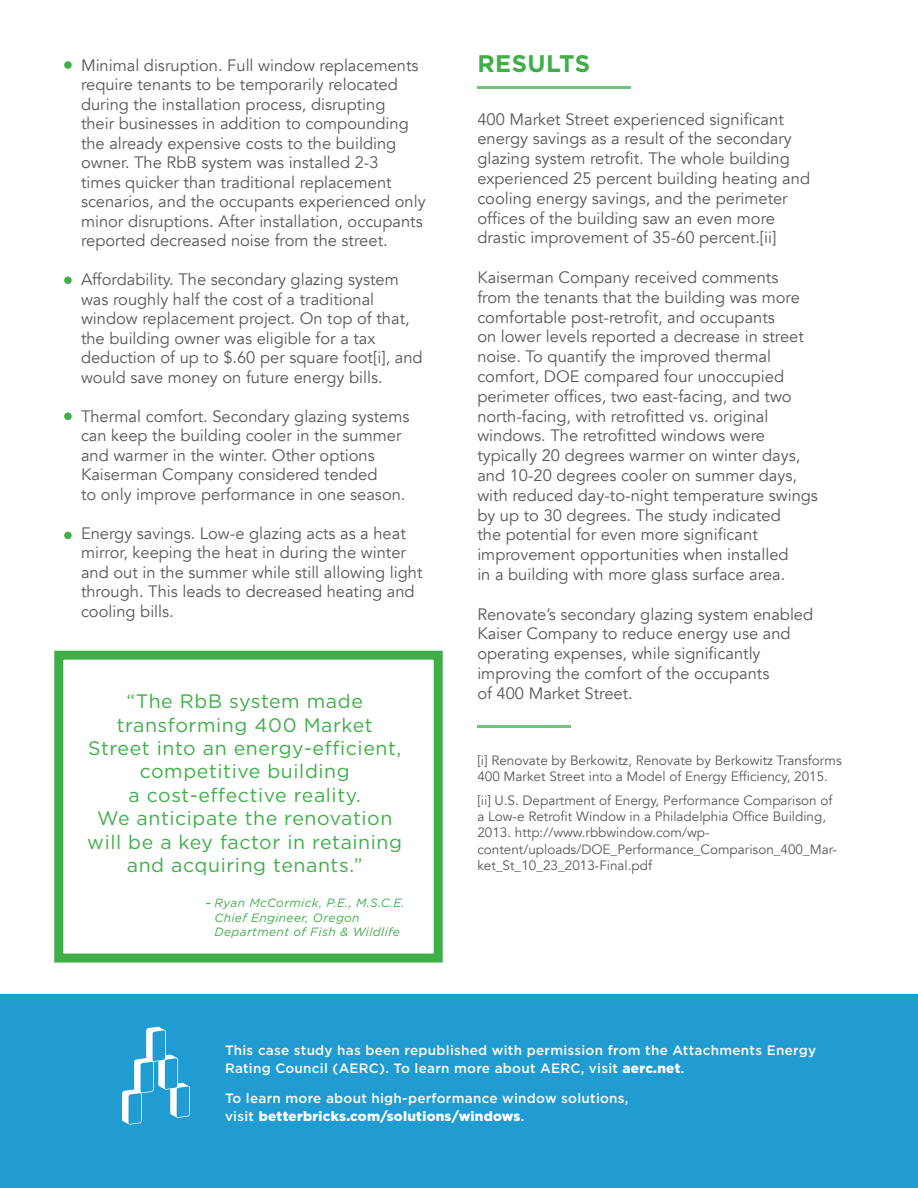
<style>
.page{position:relative;width:918px;height:1188px;background:#fff}
.page>*{position:absolute;margin:0;border:0;box-sizing:border-box;transform-origin:0 0}
.t1{font:700 24px "Gotham";letter-spacing:.02em;color:#40ae49}
.t2{font:19.5px/23.4px "Gotham";letter-spacing:.03em;color:#40ae49;text-align:center}
.t3{font:16.5px/19.8px "Avenir";color:#57585a}
.t4{font:italic 15px "Gotham";color:#40ae49}
.t5{font:13.5px/16.2px "Avenir";color:#57585a}
.t6{font:500 13.5px/18px "Gotham";letter-spacing:.02em;color:#fff}
.t7{font:900 13.5px "Gotham";letter-spacing:.02em;color:#fff}
.t8{font:italic 12px/14.4px "Gotham";letter-spacing:.03em;color:#40ae49}
.s1{font-weight:900}
.s2{font-weight:500}
</style>
<div class="page">
<hr style="left:477px;top:86px;width:154px;height:3px;background:#40ae49">
<hr style="left:477px;top:725px;width:94px;height:3px;background:#40ae49">
<div style="left:54px;top:651px;width:389px;height:312px;border:9px solid #40ae49"></div>
<div style="left:0;top:994px;width:918px;height:194px;background:#209cd3"></div>
<svg style="left:122px;top:1027px;width:68px;height:98px"></svg>
<div style="left:64px;top:61px;width:8px;height:8px;background:#40ae49;border-radius:50%"></div>
<div style="left:64px;top:276px;width:8px;height:8px;background:#40ae49;border-radius:50%"></div>
<div style="left:64px;top:413px;width:8px;height:7px;background:#40ae49;border-radius:50%"></div>
<div style="left:64px;top:532px;width:8px;height:7px;background:#40ae49;border-radius:50%"></div>
<p class="t3" style="left:81px;top:55px;width:346px">Minimal disruption. Full window replacements require tenants to be temporarily relocated during the installation process, disrupting<br>their businesses in addition to compounding the already expensive costs to the building owner. The RbB system was installed 2-3<br>times quicker than traditional replacement scenarios, and the occupants experienced only minor disruptions. After installation, occupants reported decreased noise from the street.</p>
<p class="t3" style="left:81px;top:270px;width:343px">Affordability. The secondary glazing system was roughly half the cost of a traditional window replacement project. On top of that, the building owner was eligible for a tax deduction of up to $.60 per square foot[i], and would save money on future energy bills.</p>
<p class="t3" style="left:81px;top:406px;width:330px">Thermal comfort. Secondary glazing systems can keep the building cooler in the summer and warmer in the winter. Other options Kaiserman Company considered tended</p>
<p class="t3" style="left:81px;top:484px;width:326px">to only improve performance in one season.</p>
<p class="t3" style="left:81px;top:523px;width:343px">Energy savings. Low-e glazing acts as a heat mirror, keeping the heat in during the winter and out in the summer while still allowing light through. This leads to decreased heating and cooling bills.</p>
<p class="t2" style="left:88px;top:689px;width:315px">“The RbB system made transforming 400 Market<br>Street into an energy-efficient, competitive building</p>
<p class="t2" style="left:128px;top:783px;width:234px">a cost-effective reality.</p>
<p class="t2" style="left:87px;top:806px;width:316px">We anticipate the renovation will be a key factor in retaining and acquiring tenants.”</p>
<p class="t8" style="left:214px;top:895px;width:192px">Ryan McCormick, P.E., M.S.C.E.</p>
<p class="t8" style="left:214px;top:910px;width:187px">Chief Engineer, Oregon<br>Department of Fish &amp; Wildlife</p>
<p class="t4" style="left:205px;top:893px;width:8px">-</p>
<p class="t1" style="left:477px;top:48px;width:114px">RESULTS</p>
<p class="t3" style="left:477px;top:109px;width:334px">400 Market Street experienced significant energy savings as a result of the secondary glazing system retrofit. The whole building experienced 25 percent building heating and cooling energy savings, and the perimeter offices of the building saw an even more drastic improvement of 35-60 percent.[ii]</p>
<p class="t3" style="left:477px;top:268px;width:324px">Kaiserman Company received comments from the tenants that the building was more comfortable post-retrofit, and occupants</p>
<p class="t3" style="left:477px;top:327px;width:342px">on lower levels reported a decrease in street noise. To quantify the improved thermal comfort, DOE compared four unoccupied perimeter offices, two east-facing, and two north-facing, with retrofitted vs. original windows. The retrofitted windows were typically 20 degrees warmer on winter days, and 10-20 degrees cooler on summer days, with reduced day-to-night temperature swings by up to 30 degrees. The study indicated<br>the potential for even more significant improvement opportunities when installed</p>
<p class="t3" style="left:477px;top:565px;width:309px">in a building with more glass surface area.</p>
<p class="t3" style="left:477px;top:604px;width:337px">Renovate’s secondary glazing system enabled Kaiser Company to reduce energy use and operating expenses, while significantly improving the comfort of the occupants</p>
<p class="t3" style="left:477px;top:683px;width:157px">of 400 Market Street.</p>
<p class="t5" style="left:477px;top:753px;width:366px">[i] Renovate by Berkowitz, Renovate by Berkowitz Transforms<br>400 Market Street into a Model of Energy Efficiency, 2015.</p>
<p class="t5" style="left:477px;top:792px;width:357px">[ii] U.S. Department of Energy, Performance Comparison of a Low-e Retrofit Window in a Philadelphia Office Building,<br>2013. http://www.rbbwindow.com/wp-</p>
<p class="t5" style="left:477px;top:841px;width:361px">content/uploads/DOE_Performance_Comparison_400_Mar&shy;ket_St_10_23_2013-Final.pdf</p>
<p class="t6" style="left:225px;top:1041px;width:593px">This case study has been republished with permission from the Attachments Energy<br>Rating Council (AERC). To learn more about AERC, visit <span class="s1">aerc.net</span>.</p>
<p class="t6" style="left:225px;top:1089px;width:405px">To learn more about high-performance window solutions,</p>
<p class="t7" style="left:225px;top:1107px;width:301px"><span class="s2">visit</span> betterbricks.com/solutions/windows<span class="s2">.</span></p>
</div>
